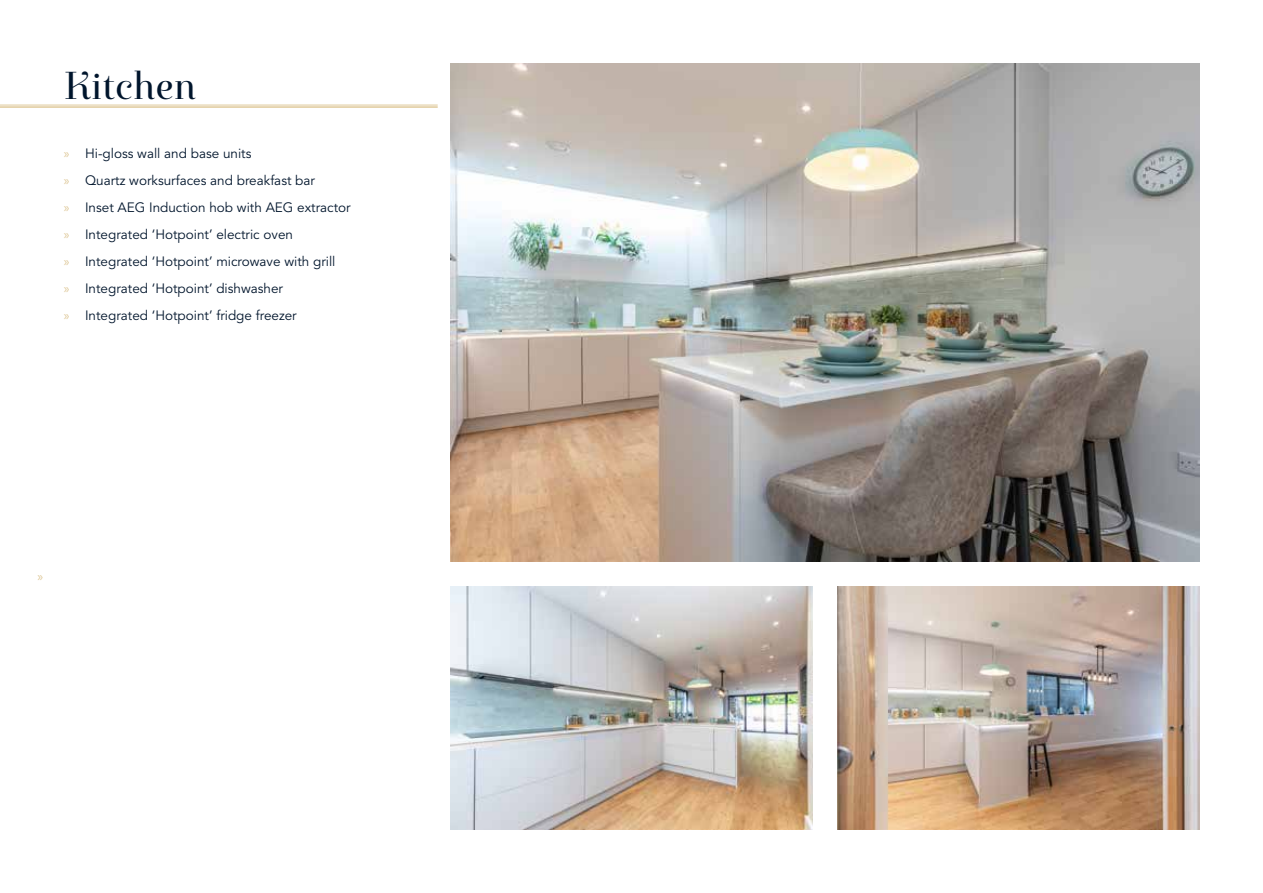
<style>
.page{position:relative;width:1263px;height:893px;background:#fff}
.page>*{position:absolute;margin:0;border:0;box-sizing:border-box;transform-origin:0 0}
.t1{font:39px "Exquise FY";color:#00152c}
.t2{font:13.5px/27px "Avenir LT Std";color:#00152c}
.t3{font:13.5px "Myriad Pro";color:#dfc99a}
.s1{font-family:"Myriad Pro";color:#dfc99a}
</style>
<div class="page">
<hr style="left:0;top:105px;width:438px;height:1px;background:#dfc99a">
<hr style="left:0;top:106px;width:438px;height:2px;background:#dfc99a">
<img style="left:451px;top:64px;width:748px;height:497px">
<img style="left:451px;top:587px;width:361px;height:242px">
<img style="left:838px;top:587px;width:361px;height:242px">
<h1 class="t1" style="left:64px;top:62px;width:134px">Kitchen</h1>
<p class="t2" style="left:64px;top:140px;width:288px"><span class="s1">»</span> Hi-gloss wall and base units<br><span class="s1">»</span> Quartz worksurfaces and breakfast bar<br><span class="s1">»</span> Inset AEG Induction hob with AEG extractor <span class="s1">»</span> Integrated ‘Hotpoint’ electric oven<br><span class="s1">»</span> Integrated ‘Hotpoint’ microwave with grill<br><span class="s1">»</span> Integrated ‘Hotpoint’ dishwasher<br><span class="s1">»</span> Integrated ‘Hotpoint’ fridge freezer</p>
<p class="t3" style="left:37px;top:568px;width:7px">»</p>
</div>
